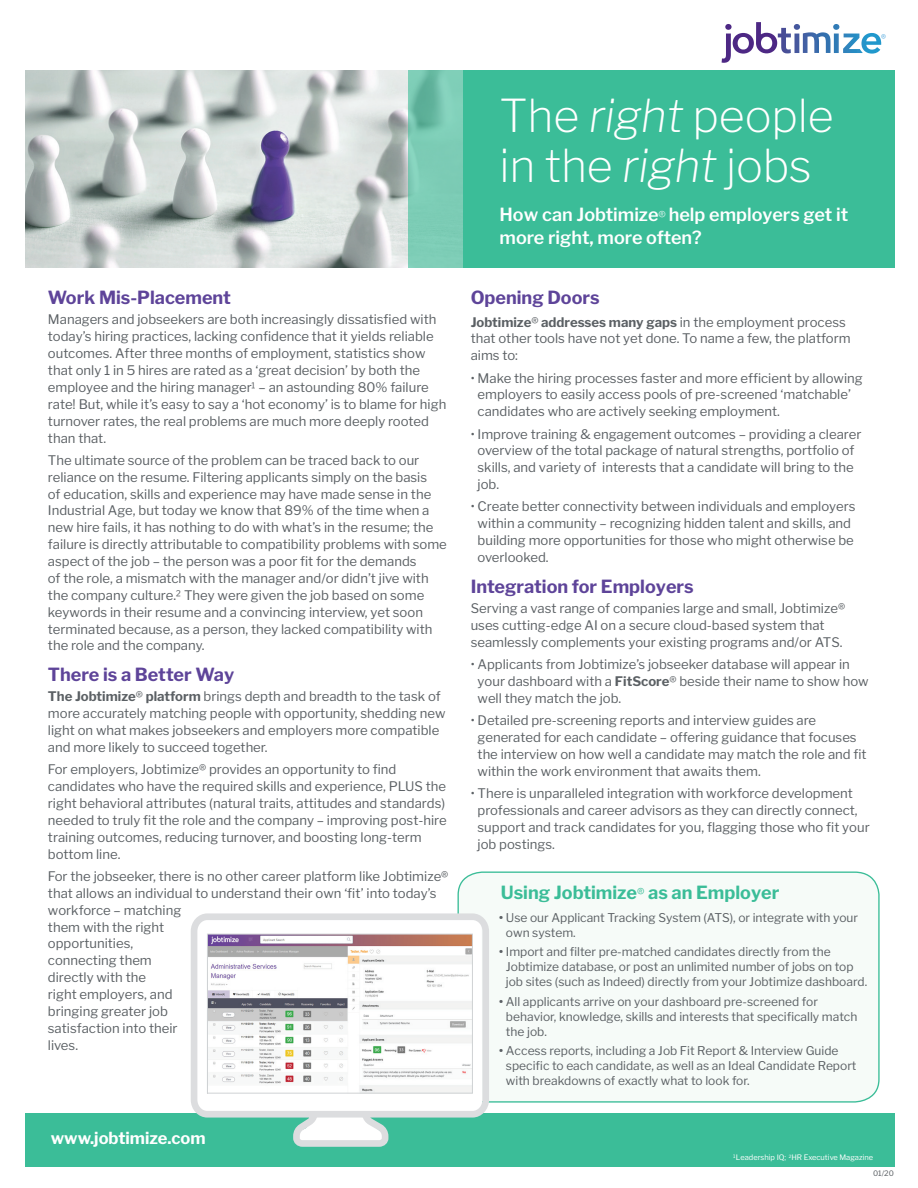
<style>
.page{position:relative;width:918px;height:1188px;background:#fff}
.page>*{position:absolute;margin:0;border:0;box-sizing:border-box;transform-origin:0 0}
.t1{font:200 45px/49.5px "Libre Franklin";letter-spacing:-.005em;color:#fff}
.t2{font:700 18px "Libre Franklin";color:#5e4499}
.t3{font:600 18px/22.5px "Libre Franklin";color:#fff}
.t4{font:700 18px "Libre Franklin";color:#3bbd98}
.t5{font:700 16.5px "Libre Franklin";color:#fff}
.t6{font:13.2px/17px "Libre Franklin";color:#5b6064}
.t7{font:12px/15px "Libre Franklin";color:#5b6064}
.t8{font:9px "Libre Franklin";color:#4ea7dd}
.t9{font:7.5px "Libre Franklin";color:#fff}
.t10{font:7.5px "Libre Franklin";color:#5b6064}
.s1{font-weight:700}
.s2{font-style:italic}
.s3{font-weight:200;font-size:13.5px}
.s4{font-weight:400;font-size:13.5px}
</style>
<div class="page">
<img style="left:26px;top:70px;width:382px;height:198px">
<svg style="left:408px;top:70px;width:55px;height:198px;background:#7acab3"></svg>
<div style="left:463px;top:30px;width:432px;height:238px;background:#3bbd98"></div>
<div style="left:8px;top:0;width:894px;height:70px;background:#fff"></div>
<div style="left:26px;top:1113px;width:869px;height:54px;background:#3bbd98"></div>
<div style="left:458px;top:872px;width:421px;height:230px;background:#f6fbf8;border-radius:24px"></div>
<div style="left:457px;top:871px;width:423px;height:232px;border:1px solid #3bbd98;border-radius:24px"></div>
<svg style="left:722px;top:22px;width:159px;height:41px"></svg>
<svg style="left:293px;top:1118px;width:95px;height:29px;background:#e0ecea"></svg>
<svg style="left:191px;top:913px;width:298px;height:205px"></svg>
<img style="left:209px;top:936px;width:262px;height:155px">
<div style="left:207px;top:934px;width:266px;height:159px;border:1px solid #cfd2d4"></div>
<p class="t8" style="left:881px;top:32px;width:6px">®</p>
<h2 class="t2" style="left:48px;top:287px;width:185px">Work Mis-Placement</h2>
<p class="t6" style="left:48px;top:311px;width:400px">Managers and jobseekers are both increasingly dissatisfied with today’s hiring practices, lacking confidence that it yields reliable outcomes. After three months of employment, statistics show that only 1 in 5 hires are rated as a ‘great decision’ by both the employee and the hiring manager1 – an astounding 80% failure rate! But, while it’s easy to say a ‘hot economy’ is to blame for high turnover rates, the real problems are much more deeply rooted than that.</p>
<p class="t6" style="left:48px;top:452px;width:400px">The ultimate source of the problem can be traced back to our reliance on the resume. Filtering applicants simply on the basis<br>of education, skills and experience may have made sense in the Industrial Age, but today we know that 89% of the time when a new hire fails, it has nothing to do with what’s in the resume; the failure is directly attributable to compatibility problems with some aspect of the job – the person was a poor fit for the demands<br>of the role, a mismatch with the manager and/or didn’t jive with the company culture.2 They were given the job based on some keywords in their resume and a convincing interview, yet soon terminated because, as a person, they lacked compatibility with the role and the company.</p>
<h2 class="t2" style="left:48px;top:664px;width:188px">There is a Better Way</h2>
<p class="t6" style="left:48px;top:688px;width:399px"><span class="s1">The Jobtimize</span>® <span class="s1">platform</span> brings depth and breadth to the task of more accurately matching people with opportunity, shedding new light on what makes jobseekers and employers more compatible and more likely to succeed together.</p>
<p class="t6" style="left:48px;top:761px;width:400px">For employers, Jobtimize® provides an opportunity to find candidates who have the required skills and experience, PLUS the right behavioral attributes (natural traits, attitudes and standards) needed to truly fit the role and the company – improving post-hire training outcomes, reducing turnover, and boosting long-term bottom line.</p>
<p class="t6" style="left:48px;top:868px;width:402px">For the jobseeker, there is no other career platform like Jobtimize® that allows an individual to understand their own ‘fit’ into today’s workforce – matching<br>them with the right<br>opportunities,<br>connecting them<br>directly with the<br>right employers, and<br>bringing greater job<br>satisfaction into their<br>lives.</p>
<p class="t5" style="left:51px;top:1128px;width:156px">www.jobtimize.com</p>
<h1 class="t1" style="left:500px;top:91px;width:336px">The <span class="s2">right</span> people in the <span class="s2">right</span> jobs</h1>
<h2 class="t3" style="left:500px;top:204px;width:350px">How can Jobtimize<span class="s3">®</span> help employers get it more right, more often?</h2>
<h2 class="t2" style="left:471px;top:287px;width:131px">Opening Doors</h2>
<p class="t6" style="left:471px;top:313px;width:381px"><span class="s1">Jobtimize</span>® <span class="s1">addresses many gaps</span> in the employment process that other tools have not yet done. To name a few, the platform aims to:</p>
<p class="t6" style="left:478px;top:369px;width:387px;text-indent:-7px">• Make the hiring processes faster and more efficient by allowing employers to easily access pools of pre-screened ‘matchable’ candidates who are actively seeking employment.</p>
<p class="t6" style="left:478px;top:425px;width:385px;text-indent:-7px">• Improve training &amp; engagement outcomes – providing a clearer overview of the total package of natural strengths, portfolio of skills, and variety of interests that a candidate will bring to the job.</p>
<p class="t6" style="left:478px;top:498px;width:380px;text-indent:-7px">• Create better connectivity between individuals and employers within a community – recognizing hidden talent and skills, and building more opportunities for those who might otherwise be overlooked.</p>
<h2 class="t2" style="left:471px;top:576px;width:225px">Integration for Employers</h2>
<p class="t6" style="left:471px;top:600px;width:376px">Serving a vast range of companies large and small, Jobtimize® uses cutting-edge AI on a secure cloud-based system that seamlessly complements your existing programs and/or ATS.</p>
<p class="t6" style="left:478px;top:656px;width:393px;text-indent:-7px">• Applicants from Jobtimize’s jobseeker database will appear in your dashboard with a <span class="s1">FitScore</span>® beside their name to show how well they match the job.</p>
<p class="t6" style="left:478px;top:712px;width:391px;text-indent:-7px">• Detailed pre-screening reports and interview guides are generated for each candidate – offering guidance that focuses the interview on how well a candidate may match the role and fit within the work environment that awaits them.</p>
<p class="t6" style="left:478px;top:785px;width:394px;text-indent:-7px">• There is unparalleled integration with workforce development professionals and career advisors as they can directly connect, support and track candidates for you, flagging those who fit your job postings.</p>
<h2 class="t4" style="left:501px;top:882px;width:280px">Using Jobtimize<span class="s4">®</span> as an Employer</h2>
<p class="t7" style="left:506px;top:910px;width:354px;text-indent:-7px"><span class="s1">•</span> Use our Applicant Tracking System (ATS), or integrate with your own system.</p>
<p class="t7" style="left:506px;top:944px;width:363px;text-indent:-7px"><span class="s1">•</span> Import and filter pre-matched candidates directly from the<br>Jobtimize database, or post an unlimited number of jobs on top job sites (such as Indeed) directly from your Jobtimize dashboard.</p>
<p class="t7" style="left:506px;top:994px;width:353px;text-indent:-7px"><span class="s1">•</span> All applicants arrive on your dashboard pre-screened for behavior, knowledge, skills and interests that specifically match the job.</p>
<p class="t7" style="left:506px;top:1043px;width:352px;text-indent:-7px"><span class="s1">•</span> Access reports, including a Job Fit Report &amp; Interview Guide specific to each candidate, as well as an Ideal Candidate Report with breakdowns of exactly what to look for.</p>
<p class="t9" style="left:734px;top:1153px;width:141px">1Leadership IQ; <sup>2</sup>HR Executive Magazine</p>
<p class="t10" style="left:873px;top:1168px;width:22px">01/20</p>
</div>
